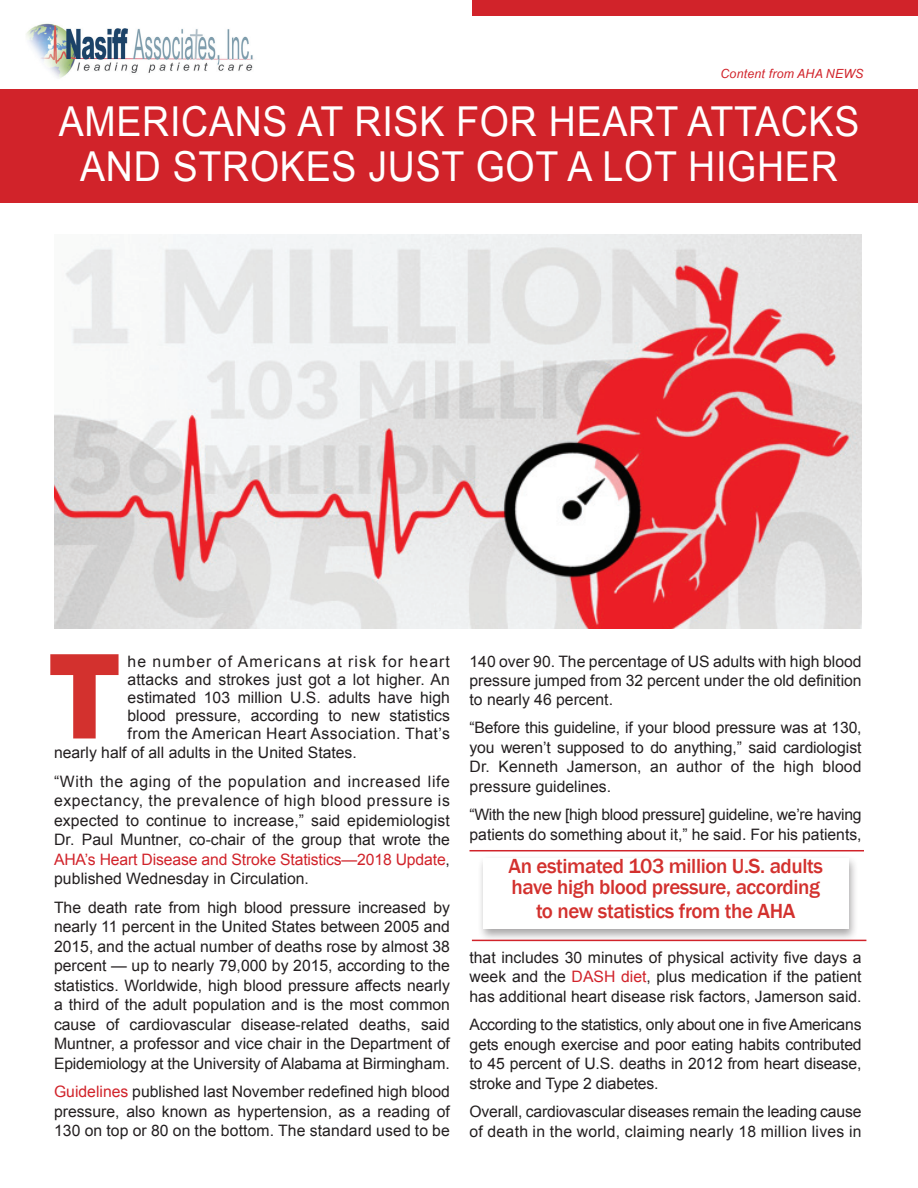
<style>
.page{position:relative;width:918px;height:1188px;background:#fff}
.page>*{position:absolute;margin:0;border:0;box-sizing:border-box;transform-origin:0 0}
.t1{font:900 117.75px "Arial";color:#d3312e;scale:.86 1}
.t2{font:41.25px/45px "Arial";letter-spacing:.02em;color:#fff;text-align:center;scale:.91 1}
.t3{font:500 21px/21px "Franklin Gothic";letter-spacing:-.02em;color:#d3312e}
.t4{font:15.75px/19.5px "Arial";color:#231f20;text-align:justify}
.t5{font:15.75px/28.5px "Arial";letter-spacing:.04em;color:#231f20}
.t6{font:italic 12.6px "Arial Narrow";letter-spacing:.015em;color:#d1232a;scale:1.19 1}
.s1{color:#d1232a}
</style>
<div class="page">
<div style="left:0;top:89px;width:918px;height:114px;background:#d1232a"></div>
<div style="left:477px;top:855px;width:382px;height:87px;background:#231f20;opacity:.4"></div>
<div style="left:483px;top:858px;width:366px;height:71px;background:#fff"></div>
<hr style="left:470px;top:850px;width:394px;height:1px;background:#d1232a">
<hr style="left:472px;top:940px;width:394px;height:1px;background:#d1232a">
<div style="left:472px;top:0;width:446px;height:16px;background:#d1232a"></div>
<img style="left:26px;top:23px;width:228px;height:55px">
<img style="left:54px;top:235px;width:808px;height:394px">
<p class="t6" style="left:721px;top:65px;width:122px">Content from AHA NEWS</p>
<h2 class="t2" style="left:59px;top:99px;width:881px">AMERICANS AT RISK FOR HEART ATTACKS<br>AND STROKES JUST GOT A LOT HIGHER</h2>
<h1 class="t1" style="left:48px;top:611px;width:87px">T</h1>
<p class="t4" style="left:128px;top:653px;width:324px;line-height:18px">he number of Americans at risk for heart attacks and strokes just got a lot higher. An estimated 103 million U.S. adults have high blood pressure, according to new statistics from the American Heart Association. That’s</p>
<p class="t5" style="left:54px;top:739px;width:397px">nearly half of all adults in the United States.<br>“With the aging of the population and increased life</p>
<p class="t4" style="left:54px;top:791px;width:398px">expectancy, the prevalence of high blood pressure is expected to continue to increase,” said epidemiologist Dr. Paul Muntner, co-chair of the group that wrote the <span class="s1">AHA’s Heart Disease and Stroke Statistics—2018 Update</span>, published Wednesday in Circulation.</p>
<p class="t4" style="left:54px;top:898px;width:398px">The death rate from high blood pressure increased by nearly 11 percent in the United States between 2005 and 2015, and the actual number of deaths rose by almost 38 percent — up to nearly 79,000 by 2015, according to the statistics. Worldwide, high blood pressure affects nearly a third of the adult population and is the most common cause of cardiovascular disease-related deaths, said Muntner, a professor and vice chair in the Department of Epidemiology at the University of Alabama at Birmingham.</p>
<p class="t4" style="left:54px;top:1082px;width:397px"><span class="s1">Guidelines</span> published last November redefined high blood pressure, also known as hypertension, as a reading of 130 on top or 80 on the bottom. The standard used to be</p>
<p class="t4" style="left:470px;top:652px;width:394px;line-height:18.9px">140 over 90. The percentage of US adults with high blood pressure jumped from 32 percent under the old definition to nearly 46 percent.</p>
<p class="t4" style="left:470px;top:718px;width:394px">“Before this guideline, if your blood pressure was at 130, you weren’t supposed to do anything,” said cardiologist Dr. Kenneth Jamerson, an author of the high blood pressure guidelines.</p>
<p class="t4" style="left:470px;top:805px;width:394px">“With the new [high blood pressure] guideline, we’re having patients do something about it,” he said. For his patients,</p>
<h3 class="t3" style="left:509px;top:856px;width:316px">An estimated 103 million U.S. adults have high blood pressure, according</h3>
<h3 class="t3" style="left:536px;top:901px;width:261px">to new statistics from the AHA</h3>
<p class="t4" style="left:470px;top:948px;width:394px">that includes 30 minutes of physical activity five days a week and the <span class="s1">DASH diet</span>, plus medication if the patient has additional heart disease risk factors, Jamerson said.</p>
<p class="t4" style="left:470px;top:1015px;width:394px">According to the statistics, only about one in five Americans gets enough exercise and poor eating habits contributed to 45 percent of U.S. deaths in 2012 from heart disease, stroke and Type 2 diabetes.</p>
<p class="t4" style="left:470px;top:1102px;width:394px">Overall, cardiovascular diseases remain the leading cause of death in the world, claiming nearly 18 million lives in</p>
</div>
